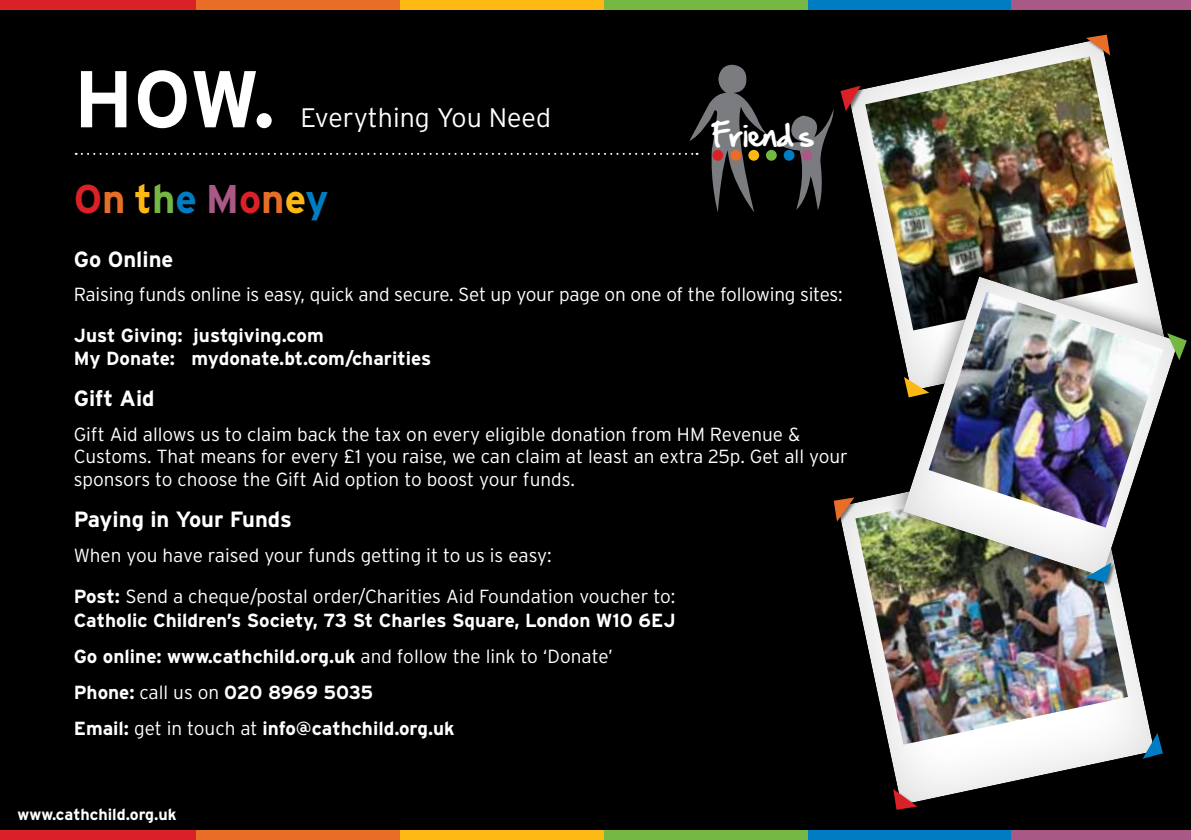
<style>
.page{position:relative;width:1191px;height:840px;background:#fff}
.page>*{position:absolute;margin:0;border:0;box-sizing:border-box;transform-origin:0 0}
.t1{font:700 80.2px "Interstate";color:#fff}
.t2{font:700 40px "Interstate";color:#da2128}
.t3{font:28.2px "Handof Sean";color:#fff}
.t4{font:300 26.8px "Interstate";color:#fff}
.t5{font:700 22px "Interstate";color:#fff}
.t6{font:300 19px/22.8px "Interstate";color:#fff}
.t7{font:700 19px/36px "Interstate";color:#fff}
.t8{font:700 16px "Interstate";color:#fff}
.s1{color:#e86e27}
.s2{color:#fdb913}
.s3{color:#74b743}
.s4{color:#007cc3}
.s5{color:#a95986}
.s6{font-weight:700}
.s7{font-weight:300}
</style>
<div class="page">
<div style="left:0;top:0;width:1191px;height:838px;background:#000"></div>
<div style="left:0;top:829px;width:196px;height:10px;background:#da2128"></div>
<div style="left:196px;top:829px;width:204px;height:10px;background:#e86e27"></div>
<div style="left:400px;top:829px;width:204px;height:10px;background:#fdb913"></div>
<div style="left:604px;top:829px;width:204px;height:10px;background:#74b743"></div>
<div style="left:808px;top:829px;width:204px;height:10px;background:#007cc3"></div>
<div style="left:1012px;top:829px;width:179px;height:10px;background:#a95986"></div>
<div style="left:0;top:0;width:196px;height:9px;background:#da2128"></div>
<div style="left:196px;top:0;width:204px;height:9px;background:#e86e27"></div>
<div style="left:400px;top:0;width:204px;height:9px;background:#fdb913"></div>
<div style="left:604px;top:0;width:204px;height:9px;background:#74b743"></div>
<div style="left:808px;top:0;width:204px;height:9px;background:#007cc3"></div>
<div style="left:1012px;top:0;width:179px;height:9px;background:#a95986"></div>
<svg style="left:853px;top:42px;width:295px;height:217px"></svg>
<img style="left:865px;top:57px;width:272px;height:214px">
<svg style="left:842px;top:525px;width:308px;height:276px"></svg>
<img style="left:855px;top:496px;width:273px;height:248px">
<div style="left:886px;top:259px;width:305px;height:334px;background:#000;opacity:.55"></div>
<img style="left:899px;top:263px;width:288px;height:314px">
<img style="left:928px;top:292px;width:235px;height:235px">
<div style="left:839px;top:85px;width:26px;height:31px;background:#000;opacity:.5"></div>
<svg style="left:840px;top:86px;width:20px;height:25px"></svg>
<div style="left:1085px;top:34px;width:30px;height:26px;background:#000;opacity:.5"></div>
<svg style="left:1086px;top:35px;width:24px;height:20px"></svg>
<svg style="left:904px;top:377px;width:25px;height:20px"></svg>
<div style="left:1166px;top:332px;width:25px;height:32px;background:#000"></div>
<svg style="left:1167px;top:333px;width:19px;height:27px"></svg>
<div style="left:1085px;top:561px;width:31px;height:26px;background:#000;opacity:.5"></div>
<svg style="left:1085px;top:562px;width:26px;height:20px"></svg>
<div style="left:1142px;top:731px;width:25px;height:31px;background:#000"></div>
<svg style="left:1142px;top:732px;width:20px;height:26px"></svg>
<div style="left:892px;top:788px;width:30px;height:26px;background:#000;opacity:.5"></div>
<svg style="left:893px;top:788px;width:24px;height:21px"></svg>
<div style="left:833px;top:496px;width:26px;height:29px;background:#000;opacity:.5"></div>
<svg style="left:833px;top:497px;width:21px;height:24px"></svg>
<svg style="left:76px;top:65px;width:757px;height:147px"></svg>
<div style="left:712px;top:150px;width:11px;height:11px;background:#da2128;border-radius:50%"></div>
<div style="left:730px;top:150px;width:11px;height:11px;background:#e86e27;border-radius:50%"></div>
<div style="left:748px;top:150px;width:11px;height:11px;background:#fdb913;border-radius:50%"></div>
<div style="left:766px;top:150px;width:10px;height:11px;background:#74b743;border-radius:50%"></div>
<div style="left:783px;top:150px;width:11px;height:11px;background:#007cc3;border-radius:50%"></div>
<div style="left:801px;top:150px;width:11px;height:11px;background:#a95986;border-radius:50%"></div>
<h1 class="t1" style="left:74px;top:54px;width:203px">HOW.</h1>
<h3 class="t4" style="left:300px;top:103px;width:252px">Everything You Need</h3>
<h2 class="t2" style="left:74px;top:176px;width:257px">O<span class="s1">n</span> <span class="s2">t</span><span class="s3">h</span><span class="s4">e</span> <span class="s5">M</span>o<span class="s1">n</span><span class="s2">e</span><span class="s4">y</span></h2>
<h3 class="t3" style="left:712px;top:115px;width:103px">Friend s</h3>
<p class="t5" style="left:74px;top:246px;width:101px">Go Online</p>
<p class="t6" style="left:74px;top:283px;width:770px">Raising funds online is easy, quick and secure. Set up your page on one of the following sites:</p>
<p class="t7" style="left:74px;top:324px;width:359px;line-height:22.8px">Just Giving: justgiving.com<br>My Donate: mydonate.bt.com/charities</p>
<p class="t5" style="left:74px;top:385px;width:82px">Gift Aid</p>
<p class="t6" style="left:74px;top:422px;width:775px">Gift Aid allows us to claim back the tax on every eligible donation from HM Revenue &amp;<br>Customs. That means for every £1 you raise, we can claim at least an extra 25p. Get all your sponsors to choose the Gift Aid option to boost your funds.</p>
<p class="t5" style="left:74px;top:506px;width:220px">Paying in Your Funds</p>
<p class="t6" style="left:74px;top:534px;width:603px;line-height:40.8px">When you have raised your funds getting it to us is easy:<br><span class="s6">Post:</span> Send a cheque/postal order/Charities Aid Foundation voucher to:</p>
<p class="t7" style="left:74px;top:601px;width:603px">Catholic Children’s Society, 73 St Charles Square, London W10 6EJ Go online: www.cathchild.org.uk <span class="s7">and follow the link to ‘Donate’ </span>Phone: <span class="s7">call us on</span> 020 8969 5035<br>Email: <span class="s7">get in touch at</span> info@cathchild.org.uk</p>
<p class="t8" style="left:18px;top:804px;width:160px">www.cathchild.org.uk</p>
</div>
